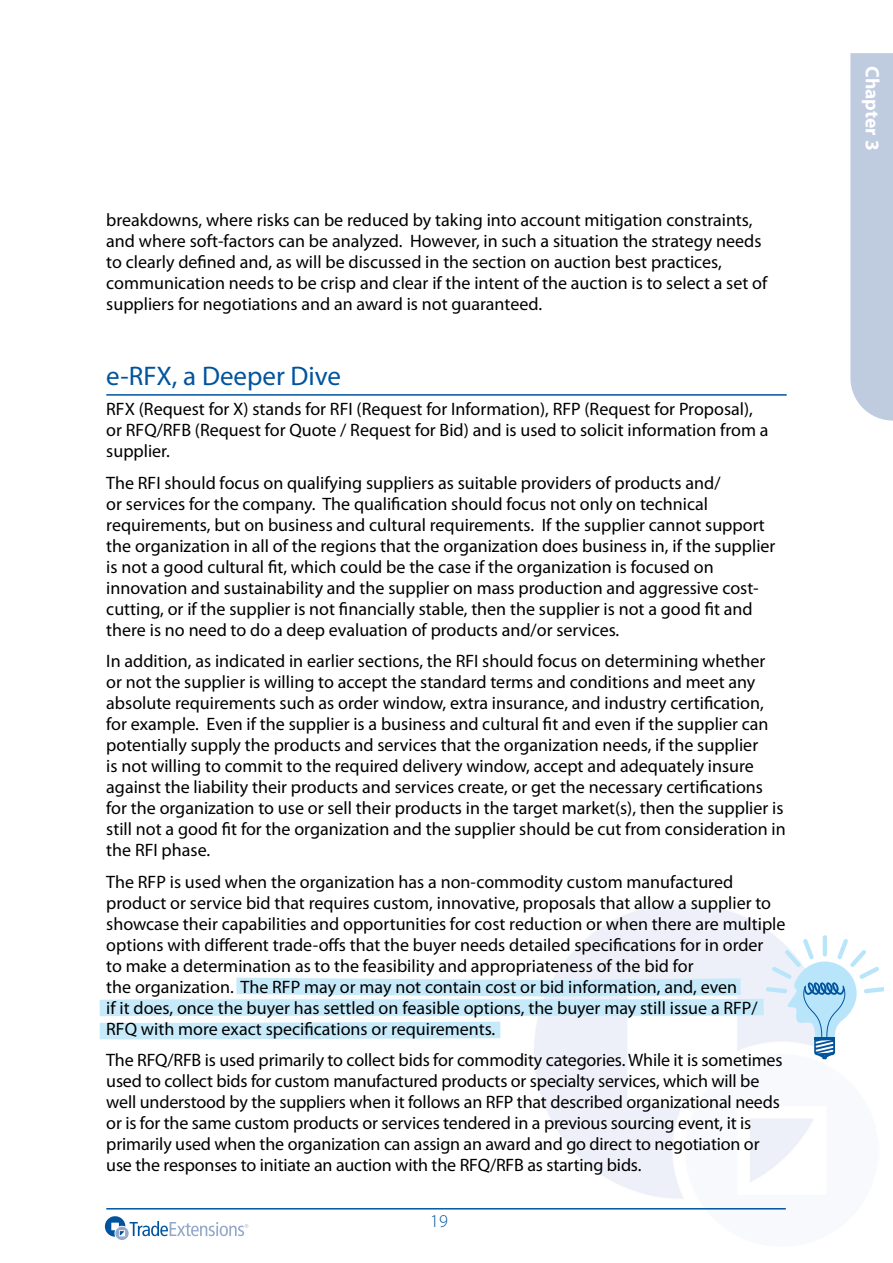
<style>
.page{position:relative;width:893px;height:1263px;background:#fff}
.page>*{position:absolute;margin:0;border:0;box-sizing:border-box;transform-origin:0 0}
.t1{font:27px "Myriad Pro";color:#00549e}
.t2{font:700 19.5px "Myriad Pro";color:#fff}
.t3{font:18px/21px "Myriad Pro";color:#000}
.t4{font:300 18px "Myriad Pro";color:#00549e}
</style>
<div class="page">
<hr style="left:106px;top:1208px;width:680px;height:1px;background:#00549e">
<div style="left:850px;top:53px;width:43px;height:368px;background:#bfcbdf"></div>
<svg style="left:105px;top:1216px;width:143px;height:24px"></svg>
<hr style="left:106px;top:394px;width:681px;height:2px;background:#00549e">
<svg style="left:99px;top:935px;width:784px;height:124px"></svg>
<p class="t3" style="left:106px;top:210px;width:662px">breakdowns, where risks can be reduced by taking into account mitigation constraints, and where soft-factors can be analyzed. However, in such a situation the strategy needs to clearly defined and, as will be discussed in the section on auction best practices, communication needs to be crisp and clear if the intent of the auction is to select a set of suppliers for negotiations and an award is not guaranteed.</p>
<h1 class="t1" style="left:106px;top:361px;width:236px">e-RFX, a Deeper Dive</h1>
<p class="t3" style="left:106px;top:399px;width:664px">RFX (Request for X) stands for RFI (Request for Information), RFP (Request for Proposal), or RFQ/RFB (Request for Quote / Request for Bid) and is used to solicit information from a supplier.</p>
<p class="t3" style="left:106px;top:472px;width:671px">The RFI should focus on qualifying suppliers as suitable providers of products and/<br>or services for the company. The qualification should focus not only on technical requirements, but on business and cultural requirements. If the supplier cannot support the organization in all of the regions that the organization does business in, if the supplier is not a good cultural fit, which could be the case if the organization is focused on innovation and sustainability and the supplier on mass production and aggressive cost&shy;cutting, or if the supplier is not financially stable, then the supplier is not a good fit and there is no need to do a deep evaluation of products and/or services.</p>
<p class="t3" style="left:106px;top:651px;width:681px">In addition, as indicated in earlier sections, the RFI should focus on determining whether<br>or not the supplier is willing to accept the standard terms and conditions and meet any absolute requirements such as order window, extra insurance, and industry certification, for example. Even if the supplier is a business and cultural fit and even if the supplier can potentially supply the products and services that the organization needs, if the supplier<br>is not willing to commit to the required delivery window, accept and adequately insure against the liability their products and services create, or get the necessary certifications for the organization to use or sell their products in the target market(s), then the supplier is still not a good fit for the organization and the supplier should be cut from consideration in the RFI phase.</p>
<p class="t3" style="left:106px;top:872px;width:681px">The RFP is used when the organization has a non-commodity custom manufactured product or service bid that requires custom, innovative, proposals that allow a supplier to showcase their capabilities and opportunities for cost reduction or when there are multiple options with different trade-offs that the buyer needs detailed specifications for in order<br>to make a determination as to the feasibility and appropriateness of the bid for<br>the organization. The RFP may or may not contain cost or bid information, and, even<br>if it does, once the buyer has settled on feasible options, the buyer may still issue a RFP/ RFQ with more exact specifications or requirements.</p>
<p class="t3" style="left:106px;top:1050px;width:678px">The RFQ/RFB is used primarily to collect bids for commodity categories. While it is sometimes used to collect bids for custom manufactured products or specialty services, which will be well understood by the suppliers when it follows an RFP that described organizational needs or is for the same custom products or services tendered in a previous sourcing event, it is primarily used when the organization can assign an award and go direct to negotiation or use the responses to initiate an auction with the RFQ/RFB as starting bids.</p>
<p class="t4" style="left:430px;top:1211px;width:19px">19</p>
<p class="t2" style="left:883px;top:66px;width:86px;rotate:90deg">Chapter 3</p>
</div>
